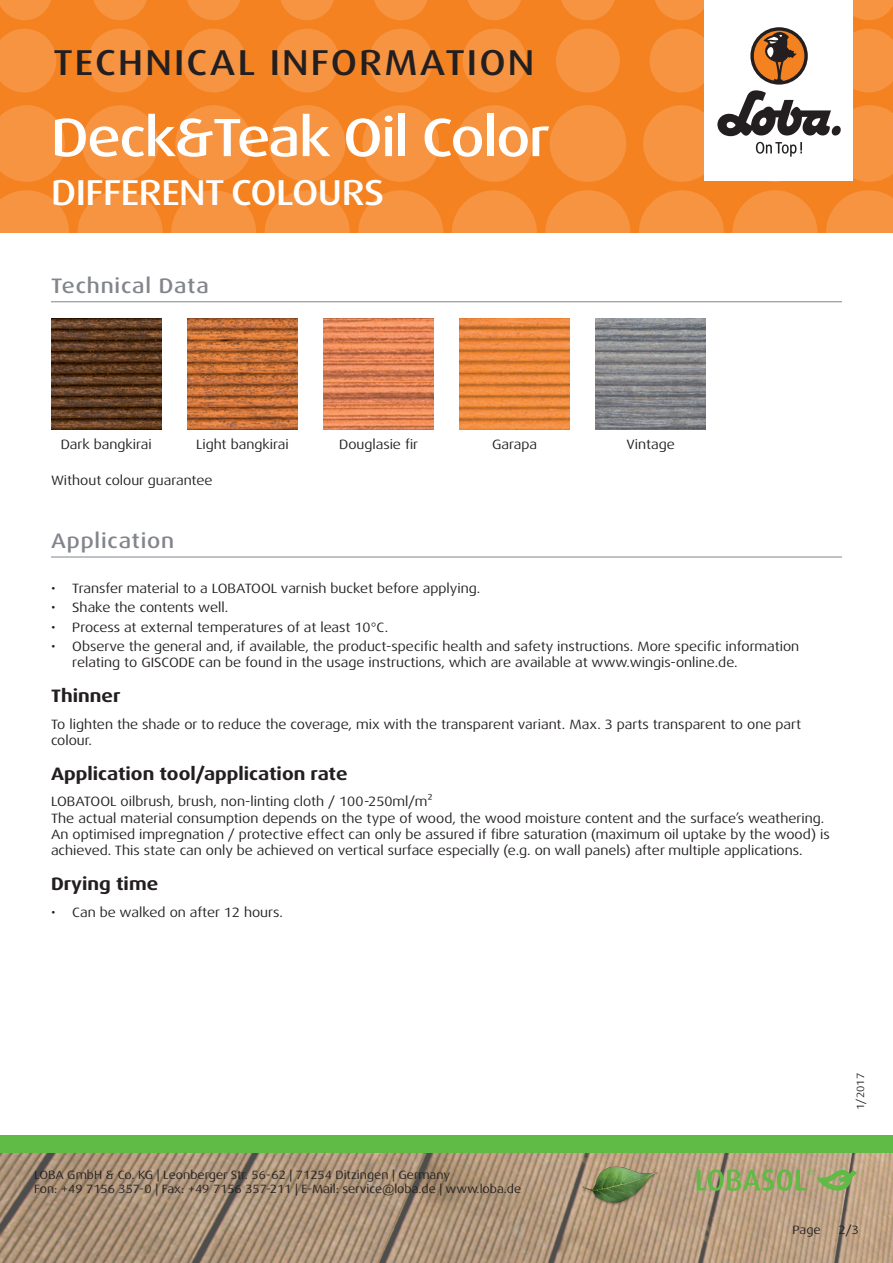
<style>
.page{position:relative;width:893px;height:1263px;background:#fff}
.page>*{position:absolute;margin:0;border:0;box-sizing:border-box;transform-origin:0 0}
.t1{font:500 expanded 54px "Dax Pro";letter-spacing:-.025em;color:#fff}
.t2{font:500 expanded 36px "Dax Pro";letter-spacing:.06em;color:#231f20}
.t3{font:500 expanded 36px "Dax Pro";letter-spacing:-.015em;color:#fff}
.Titel_grau{font:500 expanded 21px "Dax Pro";letter-spacing:.04em;color:#82858b}
.t4{font:700 expanded 18px "Dax Pro";color:#231f20}
.Text{font:expanded 13.5px/16.2px "Dax Pro";color:#231f20}
.Text_zentriert{font:expanded 13.5px "Dax Pro";color:#231f20}
.t5{font:expanded 12px/14.4px "Dax Pro";color:#231f20}
.t6{font:expanded 10.5px "Dax Pro";color:#231f20}
</style>
<div class="page">
<div style="left:0;top:0;width:893px;height:233px;background:#f58220"></div>
<svg style="left:0;top:190px;width:69px;height:43px"></svg>
<svg style="left:78px;top:190px;width:85px;height:85px;fill:#f69441"></svg>
<svg style="left:171px;top:190px;width:85px;height:85px;fill:#f69441"></svg>
<svg style="left:265px;top:190px;width:85px;height:85px;fill:#f69441"></svg>
<svg style="left:358px;top:190px;width:85px;height:85px;fill:#f69441"></svg>
<svg style="left:545px;top:190px;width:85px;height:85px;fill:#f69441"></svg>
<svg style="left:452px;top:190px;width:85px;height:85px;fill:#f69441"></svg>
<svg style="left:732px;top:190px;width:85px;height:85px;fill:#f69441"></svg>
<svg style="left:639px;top:190px;width:85px;height:85px;fill:#f69441"></svg>
<svg style="left:826px;top:190px;width:67px;height:43px"></svg>
<svg style="left:0;top:105px;width:65px;height:77px"></svg>
<svg style="left:82px;top:105px;width:76px;height:77px"></svg>
<svg style="left:175px;top:105px;width:77px;height:77px"></svg>
<svg style="left:269px;top:105px;width:76px;height:77px"></svg>
<svg style="left:456px;top:105px;width:77px;height:77px"></svg>
<svg style="left:362px;top:105px;width:77px;height:77px"></svg>
<svg style="left:550px;top:105px;width:76px;height:77px"></svg>
<svg style="left:0;top:29px;width:56px;height:63px"></svg>
<svg style="left:182px;top:29px;width:64px;height:63px"></svg>
<svg style="left:88px;top:29px;width:64px;height:63px"></svg>
<svg style="left:275px;top:29px;width:64px;height:63px"></svg>
<svg style="left:462px;top:29px;width:64px;height:63px"></svg>
<svg style="left:369px;top:29px;width:64px;height:63px"></svg>
<svg style="left:556px;top:29px;width:64px;height:63px"></svg>
<svg style="left:0;top:0;width:51px;height:20px"></svg>
<svg style="left:187px;top:0;width:53px;height:20px"></svg>
<svg style="left:468px;top:0;width:53px;height:20px"></svg>
<svg style="left:655px;top:0;width:49px;height:20px"></svg>
<svg style="left:93px;top:0;width:54px;height:20px"></svg>
<svg style="left:374px;top:0;width:54px;height:20px"></svg>
<svg style="left:281px;top:0;width:53px;height:20px"></svg>
<svg style="left:561px;top:0;width:54px;height:20px"></svg>
<svg style="left:853px;top:0;width:40px;height:20px"></svg>
<img style="left:0;top:1152px;width:893px;height:111px">
<div style="left:0;top:1135px;width:893px;height:17px;background:#60bb46"></div>
<div style="left:704px;top:0;width:149px;height:181px;background:#fff"></div>
<svg style="left:643px;top:28px;width:250px;height:154px"></svg>
<img style="left:578px;top:1161px;width:82px;height:81px">
<svg style="left:697px;top:1169px;width:160px;height:22px;background:#96aa6b"></svg>
<hr style="left:51px;top:557px;width:791px;height:1px;background:#82858b">
<hr style="left:51px;top:301px;width:791px;height:1px;background:#82858b">
<img style="left:51px;top:319px;width:111px;height:110px">
<img style="left:187px;top:319px;width:111px;height:110px">
<img style="left:323px;top:319px;width:111px;height:110px">
<img style="left:459px;top:319px;width:111px;height:110px">
<img style="left:595px;top:319px;width:111px;height:110px">
<h2 class="t2" style="left:53px;top:40px;width:483px">TECHNICAL INFORMATION</h2>
<p class="t1" style="left:51px;top:103px;width:500px">Deck&amp;Teak Oil Color</p>
<h2 class="t3" style="left:51px;top:169px;width:335px">DIFFERENT COLOURS</h2>
<p class="Titel_grau" style="left:51px;top:272px;width:159px">Technical Data</p>
<p class="Text_zentriert" style="left:61px;top:435px;width:93px">Dark bangkirai</p>
<p class="Text_zentriert" style="left:196px;top:435px;width:94px">Light bangkirai</p>
<p class="Text_zentriert" style="left:339px;top:435px;width:81px">Douglasie fir</p>
<p class="Text_zentriert" style="left:492px;top:435px;width:47px">Garapa</p>
<p class="Text_zentriert" style="left:626px;top:435px;width:50px">Vintage</p>
<p class="Text" style="left:51px;top:472px;width:163px">Without colour guarantee</p>
<p class="Titel_grau" style="left:51px;top:527px;width:125px">Application</p>
<p class="Text" style="left:51px;top:581px;width:431px">• Transfer material to a LOBATOOL varnish bucket before applying.</p>
<p class="Text" style="left:51px;top:600px;width:179px">• Shake the contents well.</p>
<p class="Text" style="left:51px;top:619px;width:339px">• Process at external temperatures of at least 10°C.</p>
<p class="Text" style="left:72px;top:638px;width:728px;text-indent:-21px">• Observe the general and, if available, the product-specific health and safety instructions. More specific information relating to GISCODE can be found in the usage instructions, which are available at www.wingis-online.de.</p>
<p class="t4" style="left:51px;top:685px;width:71px">Thinner</p>
<p class="Text" style="left:51px;top:716px;width:751px">To lighten the shade or to reduce the coverage, mix with the transparent variant. Max. 3 parts transparent to one part colour.</p>
<p class="t4" style="left:51px;top:762px;width:298px">Application tool/application rate</p>
<p class="Text" style="left:51px;top:794px;width:780px">LOBATOOL oilbrush, brush, non-linting cloth / 100-250ml/m²<br>The actual material consumption depends on the type of wood, the wood moisture content and the surface’s weathering.<br>An optimised impregnation / protective effect can only be assured if fibre saturation (maximum oil uptake by the wood) is achieved. This state can only be achieved on vertical surface especially (e.g. on wall panels) after multiple applications.</p>
<p class="t4" style="left:51px;top:873px;width:109px">Drying time</p>
<p class="Text" style="left:51px;top:904px;width:233px">• Can be walked on after 12 hours.</p>
<p class="t5" style="left:34px;top:1167px;width:489px">LOBA GmbH &amp; Co. KG | Leonberger Str. 56-62 | 71254 Ditzingen | Germany<br>Fon: +49 7156 357-0 | Fax: +49 7156 357-211 | E-Mail: service@loba.de | www.loba.de</p>
<p class="t6" style="left:854px;top:1110px;width:38px;rotate:-90deg">1/2017</p>
<p class="t5" style="left:793px;top:1223px;width:30px">Page</p>
<p class="t5" style="left:838px;top:1223px;width:22px">2/3</p>
</div>
